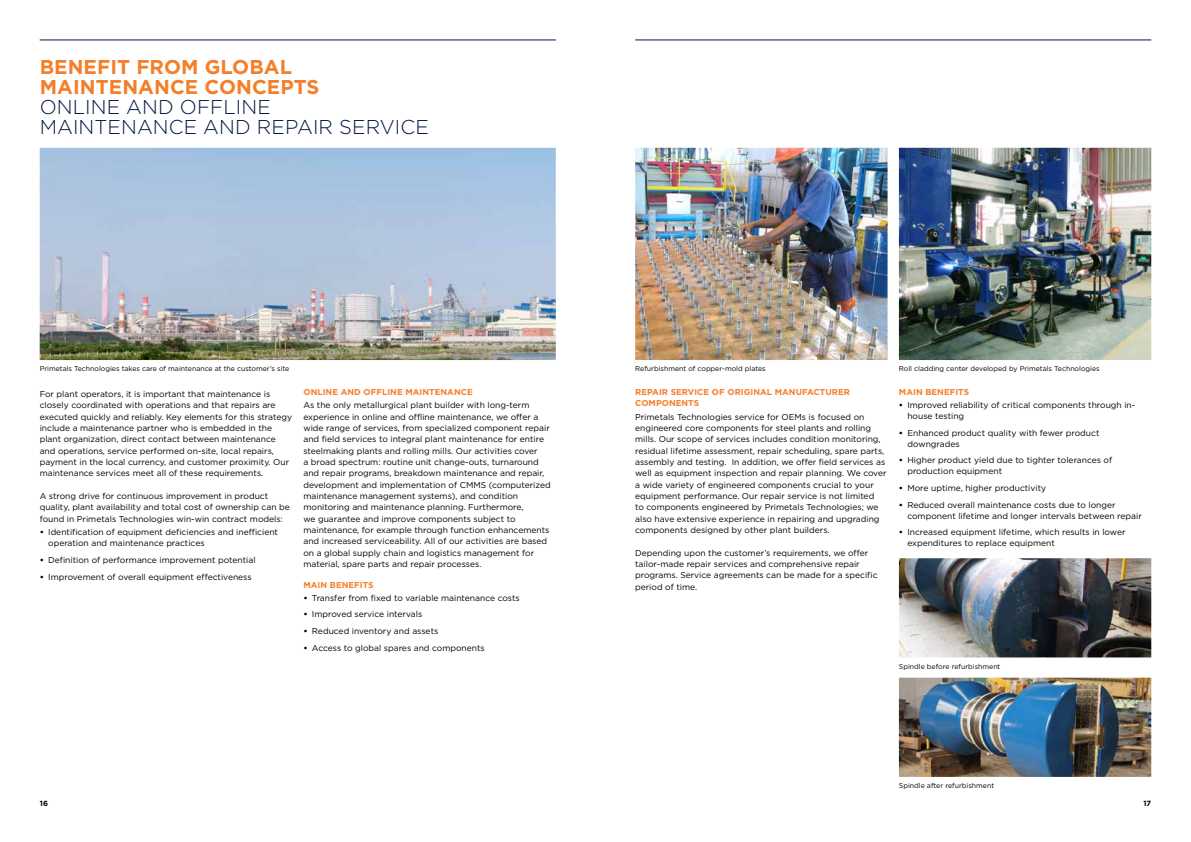
<style>
.page{position:relative;width:1191px;height:842px;background:#fff}
.page>*{position:absolute;margin:0;border:0;box-sizing:border-box;transform-origin:0 0}
.t1{font:300 20px/20px "Gotham";letter-spacing:.005em;color:#001641}
.t2{font:700 20px/20px "Gotham";letter-spacing:.005em;color:#f57e29}
.t3{font:8.5px/11.3px "Gotham";color:#000}
.t4{font:700 8.5px/11.3px "Gotham";letter-spacing:.005em;color:#f57e29}
.t5{font:700 7.5px "Gotham";color:#000}
.t6{font:7px "Gotham";color:#000}
.s1{font-weight:700}
</style>
<div class="page">
<hr style="left:40px;top:40px;width:516px;height:1px;background:#001641">
<img style="left:40px;top:148px;width:516px;height:212px">
<img style="left:635px;top:148px;width:252px;height:212px">
<img style="left:899px;top:148px;width:252px;height:212px">
<hr style="left:635px;top:40px;width:516px;height:1px;background:#001641">
<img style="left:899px;top:678px;width:252px;height:99px">
<img style="left:899px;top:558px;width:252px;height:99px">
<h1 class="t2" style="left:40px;top:57px;width:281px">BENEFIT FROM GLOBAL<br>MAINTENANCE CONCEPTS</h1>
<h1 class="t1" style="left:40px;top:96px;width:390px">ONLINE AND OFFLINE<br>MAINTENANCE AND REPAIR SERVICE</h1>
<p class="t6" style="left:40px;top:364px;width:251px">Primetals Technologies takes care of maintenance at the customer’s site</p>
<p class="t6" style="left:635px;top:364px;width:132px">Refurbishment of copper-mold plates</p>
<p class="t3" style="left:40px;top:388px;width:254px">For plant operators, it is important that maintenance is closely coordinated with operations and that repairs are executed quickly and reliably. Key elements for this strategy include a maintenance partner who is embedded in the plant organization, direct contact between maintenance and operations, service performed on-site, local repairs, payment in the local currency, and customer proximity. Our maintenance services meet all of these requirements.</p>
<p class="t3" style="left:40px;top:490px;width:252px">A strong drive for continuous improvement in product quality, plant availability and total cost of ownership can be found in Primetals Technologies win-win contract models:</p>
<p class="t3" style="left:48px;top:527px;width:231px;line-height:11px;text-indent:-8px"><span class="s1">•</span> Identification of equipment deficiencies and inefficient operation and maintenance practices</p>
<p class="t3" style="left:40px;top:554px;width:217px"><span class="s1">•</span> Definition of performance improvement potential</p>
<p class="t3" style="left:40px;top:571px;width:213px"><span class="s1">•</span> Improvement of overall equipment effectiveness</p>
<p class="t4" style="left:303px;top:386px;width:171px">ONLINE AND OFFLINE MAINTENANCE</p>
<p class="t3" style="left:303px;top:399px;width:249px">As the only metallurgical plant builder with long-term experience in online and offline maintenance, we offer a wide range of services, from specialized component repair and field services to integral plant maintenance for entire steelmaking plants and rolling mills. Our activities cover<br>a broad spectrum: routine unit change-outs, turnaround and repair programs, breakdown maintenance and repair, development and implementation of CMMS (computerized maintenance management systems), and condition monitoring and maintenance planning. Furthermore,<br>we guarantee and improve components subject to maintenance, for example through function enhancements and increased serviceability. All of our activities are based on a global supply chain and logistics management for material, spare parts and repair processes.</p>
<p class="t4" style="left:303px;top:579px;width:72px">MAIN BENEFITS</p>
<p class="t3" style="left:303px;top:592px;width:218px"><span class="s1">•</span> Transfer from fixed to variable maintenance costs</p>
<p class="t3" style="left:303px;top:608px;width:120px"><span class="s1">•</span> Improved service intervals</p>
<p class="t3" style="left:303px;top:625px;width:136px"><span class="s1">•</span> Reduced inventory and assets</p>
<p class="t3" style="left:303px;top:642px;width:183px"><span class="s1">•</span> Access to global spares and components</p>
<p class="t4" style="left:635px;top:386px;width:216px">REPAIR SERVICE OF ORIGINAL MANUFACTURER<br>COMPONENTS</p>
<p class="t3" style="left:635px;top:411px;width:253px">Primetals Technologies service for OEMs is focused on engineered core components for steel plants and rolling mills. Our scope of services includes condition monitoring, residual lifetime assessment, repair scheduling, spare parts, assembly and testing. In addition, we offer field services as well as equipment inspection and repair planning. We cover a wide variety of engineered components crucial to your equipment performance. Our repair service is not limited<br>to components engineered by Primetals Technologies; we also have extensive experience in repairing and upgrading components designed by other plant builders.</p>
<p class="t3" style="left:635px;top:547px;width:244px">Depending upon the customer’s requirements, we offer tailor-made repair services and comprehensive repair programs. Service agreements can be made for a specific period of time.</p>
<p class="t6" style="left:899px;top:364px;width:202px">Roll cladding center developed by Primetals Technologies</p>
<p class="t4" style="left:899px;top:386px;width:72px">MAIN BENEFITS</p>
<p class="t3" style="left:907px;top:399px;width:229px;line-height:11px;text-indent:-8px"><span class="s1">•</span> Improved reliability of critical components through in&shy;house testing</p>
<p class="t3" style="left:907px;top:427px;width:193px;line-height:11px;text-indent:-8px"><span class="s1">•</span> Enhanced product quality with fewer product downgrades</p>
<p class="t3" style="left:907px;top:455px;width:206px;line-height:11px;text-indent:-8px"><span class="s1">•</span> Higher product yield due to tighter tolerances of production equipment</p>
<p class="t3" style="left:899px;top:482px;width:149px"><span class="s1">•</span> More uptime, higher productivity</p>
<p class="t3" style="left:907px;top:499px;width:236px;line-height:11px;text-indent:-8px"><span class="s1">•</span> Reduced overall maintenance costs due to longer component lifetime and longer intervals between repair</p>
<p class="t3" style="left:907px;top:527px;width:219px;line-height:11px;text-indent:-8px"><span class="s1">•</span> Increased equipment lifetime, which results in lower expenditures to replace equipment</p>
<p class="t6" style="left:899px;top:662px;width:103px">Spindle before refurbishment</p>
<p class="t6" style="left:899px;top:781px;width:97px">Spindle after refurbishment</p>
<p class="t5" style="left:40px;top:798px;width:10px">16</p>
<p class="t5" style="left:1143px;top:798px;width:9px">17</p>
</div>
